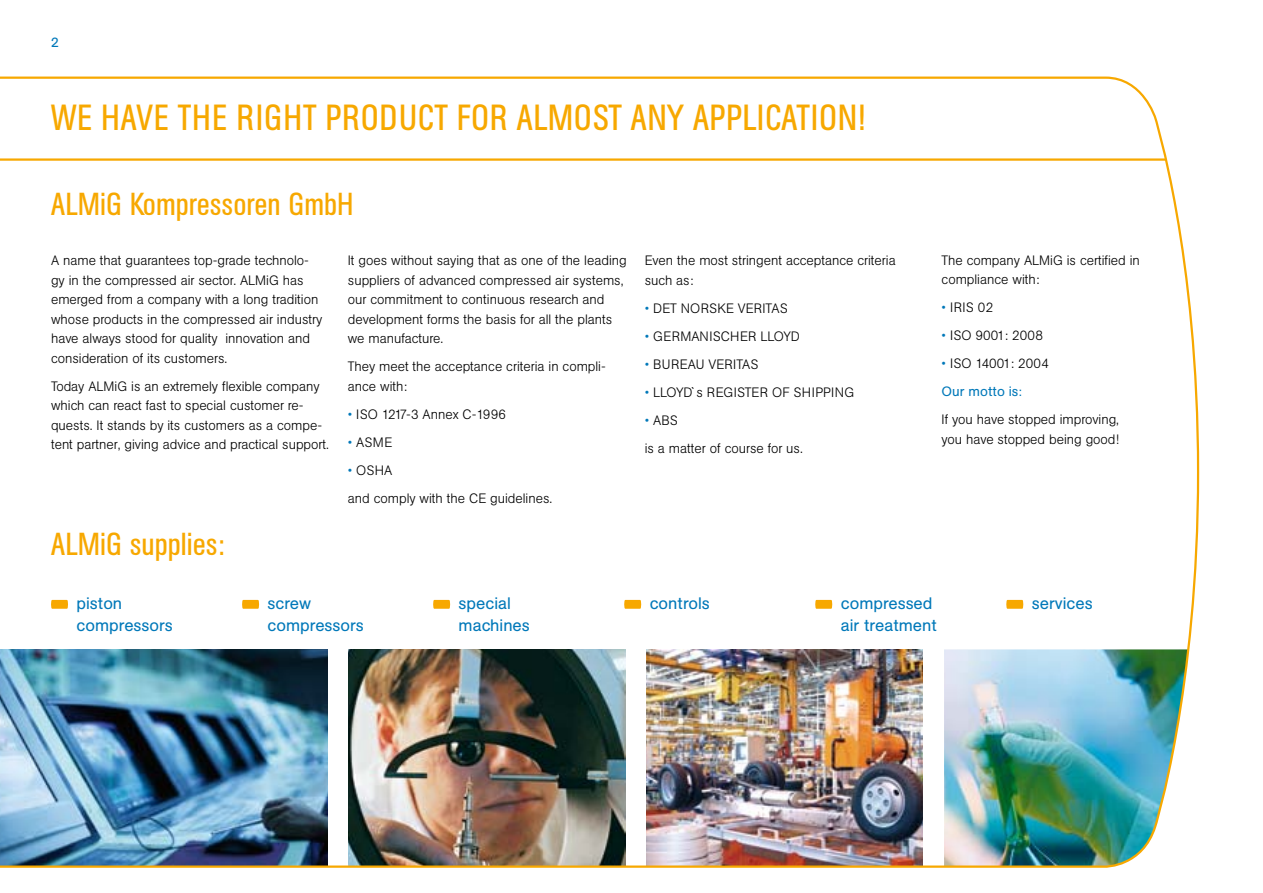
<style>
.page{position:relative;width:1263px;height:893px;background:#fff}
.page>*{position:absolute;margin:0;border:0;box-sizing:border-box;transform-origin:0 0}
.t1{font:36px "AG Buch Condensed BQ";letter-spacing:.02em;color:#f7a800}
.t2{font:31.5px "AG Buch Condensed BQ";color:#f7a800}
.t3{font:16.5px/22.5px "AG Buch BQ";color:#0078b9}
.t4{font:300 13.5px/19.5px "AG Buch BQ";color:#000}
.t5{font:300 13.5px "AG Buch BQ";letter-spacing:.02em;color:#000}
.t6{font:13.5px "AG Buch BQ";color:#0078b9}
.s1{color:#0078b9}
.s2{font-weight:400;color:#0078b9}
</style>
<div class="page">
<img style="left:0;top:76px;width:1200px;height:792px">
<svg style="left:51px;top:600px;width:17px;height:9px"></svg>
<svg style="left:242px;top:600px;width:17px;height:9px"></svg>
<svg style="left:433px;top:600px;width:17px;height:9px"></svg>
<svg style="left:624px;top:600px;width:17px;height:9px"></svg>
<svg style="left:815px;top:600px;width:17px;height:9px"></svg>
<svg style="left:1006px;top:600px;width:17px;height:9px"></svg>
<p class="t6" style="left:51px;top:34px;width:9px">2</p>
<h1 class="t1" style="left:51px;top:97px;width:816px">WE HAVE THE RIGHT PRODUCT FOR ALM OST ANY APPLICATION!</h1>
<h2 class="t2" style="left:51px;top:186px;width:304px">ALMIG KOMPRESSOREN GMBH</h2>
<p class="t4" style="left:51px;top:251px;width:273px">A name that guarantees top-grade technolo&shy;gy in the compressed air sector. ALMiG has emerged from a company with a long tradition whose products in the compressed air industry have always stood for quality innovation and consideration of its customers.</p>
<p class="t4" style="left:51px;top:376px;width:279px">Today ALMiG is an extremely flexible company which can react fast to special customer re&shy;quests. It stands by its customers as a compe&shy;tent partner, giving advice and practical support.</p>
<p class="t4" style="left:348px;top:251px;width:280px">It goes without saying that as one of the leading suppliers of advanced compressed air systems, our commitment to continuous research and development forms the basis for all the plants we manufacture.</p>
<p class="t4" style="left:348px;top:357px;width:259px">They meet the acceptance criteria in compli&shy;ance with:</p>
<p class="t4" style="left:348px;top:404px;width:160px"><span class="s1">•</span> ISO 1217-3 Annex C-1996</p>
<p class="t4" style="left:348px;top:432px;width:46px"><span class="s1">•</span> ASME</p>
<p class="t4" style="left:348px;top:456px;width:206px;line-height:28px"><span class="s1">•</span> OSHA<br>and comply with the CE guidelines.</p>
<p class="t4" style="left:645px;top:251px;width:252px">Even the most stringent acceptance criteria such as:</p>
<p class="t4" style="left:645px;top:298px;width:145px"><span class="s1">•</span> DET NORSKE VERITAS</p>
<p class="t5" style="left:645px;top:328px;width:157px"><span class="s1">•</span> GERMANISCHER LLOYD</p>
<p class="t4" style="left:645px;top:354px;width:115px"><span class="s1">•</span> BUREAU VERITAS</p>
<p class="t5" style="left:645px;top:384px;width:211px"><span class="s1">•</span> LLOYD`s REGISTER OF SHIPPING</p>
<p class="t4" style="left:645px;top:406px;width:160px;line-height:28px"><span class="s1">•</span> ABS<br>is a matter of course for us.</p>
<p class="t4" style="left:941px;top:251px;width:200px">The company ALMiG is certified in compliance with:</p>
<p class="t4" style="left:941px;top:298px;width:53px"><span class="s1">•</span> IRIS 02</p>
<p class="t4" style="left:941px;top:326px;width:103px"><span class="s1">•</span> ISO 9001: 2008</p>
<p class="t4" style="left:941px;top:350px;width:109px;line-height:28px"><span class="s1">•</span> ISO 14001: 2004<br><span class="s2">Our motto is:</span></p>
<p class="t4" style="left:941px;top:410px;width:179px">If you have stopped improving, you have stopped being good!</p>
<h2 class="t2" style="left:51px;top:526px;width:175px">ALMIG SUPPLIES:</h2>
<p class="t3" style="left:77px;top:592px;width:98px">piston compressors</p>
<p class="t3" style="left:268px;top:592px;width:98px">screw compressors</p>
<p class="t3" style="left:459px;top:592px;width:73px">special machines</p>
<p class="t3" style="left:650px;top:592px;width:62px">controls</p>
<p class="t3" style="left:841px;top:592px;width:98px">compressed air treatment</p>
<p class="t3" style="left:1032px;top:592px;width:62px">services</p>
</div>
